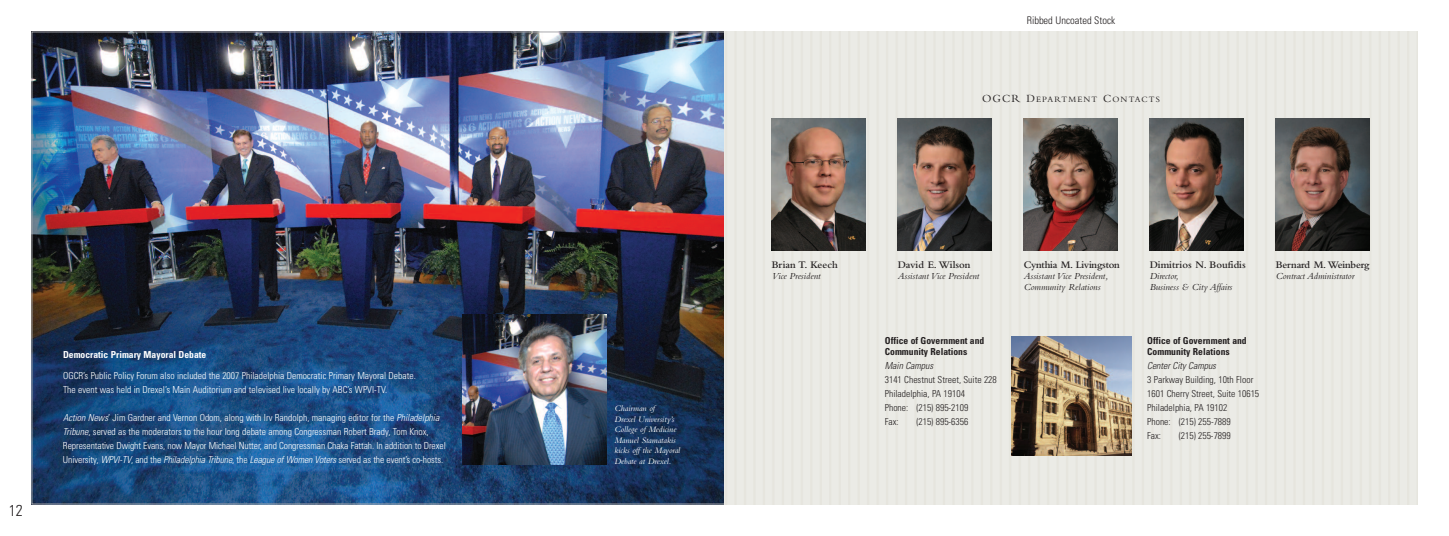
<style>
.page{position:relative;width:1449px;height:536px;background:#fff}
.page>*{position:absolute;margin:0;border:0;box-sizing:border-box;transform-origin:0 0}
.t1{font:300 condensed 15.75px "Univers";color:#231f20}
.t2{font:600 10.5px "Bembo";letter-spacing:-.01em;color:#231f20}
.t3{font:300 condensed 10.5px "Univers";color:#231f20}
.t4{font:300 condensed 9.62px/14px "Univers";color:#fff}
.t5{font:300 condensed 9.62px/14px "Univers";color:#231f20}
.t6{font:italic 9.62px/10.5px "Bembo";color:#231f20}
.t7{font:700 condensed 9.62px/11.4px "Univers";color:#231f20}
.t8{font:700 condensed 9.62px "Univers";color:#fff}
.t9{font:italic 300 condensed 9.62px "Univers";color:#231f20}
.t10{font:italic 8.75px/10.5px "Bembo";color:#fff}
.t11{font:8.58px "Bembo";letter-spacing:.13em;color:#231f20}
.s1{font-style:italic}
.s2{font-size:11.38px}
</style>
<div class="page">
<img style="left:34px;top:34px;width:690px;height:468px">
<div style="left:724px;top:32px;width:694px;height:472px;background:#ebebe6"></div>
<img style="left:1150px;top:118px;width:93px;height:133px">
<img style="left:772px;top:118px;width:93px;height:133px">
<img style="left:463px;top:314px;width:143px;height:150px">
<img style="left:1024px;top:118px;width:93px;height:133px">
<img style="left:1276px;top:118px;width:93px;height:133px">
<img style="left:898px;top:118px;width:93px;height:133px">
<img style="left:1012px;top:336px;width:120px;height:119px">
<h1 class="t1" style="left:9px;top:504px;width:15px">12</h1>
<p class="t8" style="left:63px;top:351px;width:145px">Democratic Primary Mayoral Debate</p>
<p class="t4" style="left:63px;top:370px;width:354px">OGCR’s Public Policy Forum also included the 2007 Philadelphia Democratic Primary Mayoral Debate.<br>The event was held in Drexel’s Main Auditorium and televised live locally by ABC’s WPVI-TV.</p>
<p class="t4" style="left:63px;top:412px;width:384px"><span class="s1">Action News</span>’ Jim Gardner and Vernon Odom, along with Irv Randolph, managing editor for the <span class="s1">Philadelphia Tribune</span>, served as the moderators to the hour long debate among Congressman Robert Brady, Tom Knox, Representative Dwight Evans, now Mayor Michael Nutter, and Congressman Chaka Fattah. In addition to Drexel University, <span class="s1">WPVI-TV</span>, and the <span class="s1">Philadelphia Tribune</span>, the <span class="s1">League of Women Voters</span> served as the event’s co-hosts.</p>
<p class="t10" style="left:614px;top:404px;width:67px">Chairman of<br>Drexel University’s<br>College of Medicine<br>Manuel Stamatakis kicks off the Mayoral<br>Debate at Drexel.</p>
<p class="t3" style="left:1027px;top:16px;width:90px">Ribbed Uncoated Stock</p>
<p class="t11" style="left:982px;top:96px;width:179px"><span class="s2">OGCR D</span>EPARTMENT <span class="s2">C</span>ONTACTS</p>
<p class="t2" style="left:772px;top:261px;width:68px">Brian T. Keech</p>
<p class="t6" style="left:772px;top:272px;width:50px">Vice President</p>
<p class="t2" style="left:898px;top:261px;width:74px">David E.Wilson</p>
<p class="t6" style="left:898px;top:272px;width:83px">Assistant Vice President</p>
<p class="t7" style="left:885px;top:335px;width:101px">Office of Government and<br>Community Relations</p>
<p class="t9" style="left:885px;top:362px;width:50px">Main Campus</p>
<p class="t5" style="left:885px;top:373px;width:114px">3141 Chestnut Street, Suite 228<br>Philadelphia, PA 19104<br>Phone: (215) 895-2109<br>Fax:</p>
<p class="t5" style="left:916px;top:415px;width:54px">(215) 895-6356</p>
<p class="t2" style="left:1024px;top:261px;width:98px">Cynthia M. Livingston</p>
<p class="t6" style="left:1024px;top:272px;width:86px">Assistant Vice President,<br>Community Relations</p>
<p class="t2" style="left:1150px;top:261px;width:97px">Dimitrios N. Boufidis</p>
<p class="t6" style="left:1150px;top:272px;width:84px">Director,<br>Business &amp; City Affairs</p>
<p class="t2" style="left:1276px;top:261px;width:95px">Bernard M.Weinberg</p>
<p class="t6" style="left:1276px;top:272px;width:80px">Contract Administrator</p>
<p class="t7" style="left:1147px;top:335px;width:101px">Office of Government and<br>Community Relations</p>
<p class="t9" style="left:1147px;top:362px;width:70px">Center City Campus</p>
<p class="t5" style="left:1147px;top:373px;width:114px">3 Parkway Building, 10th Floor<br>1601 Cherry Street, Suite 10615<br>Philadelphia, PA 19102<br>Phone: (215) 255-7889<br>Fax:</p>
<p class="t5" style="left:1179px;top:429px;width:54px">(215) 255-7899</p>
</div>
